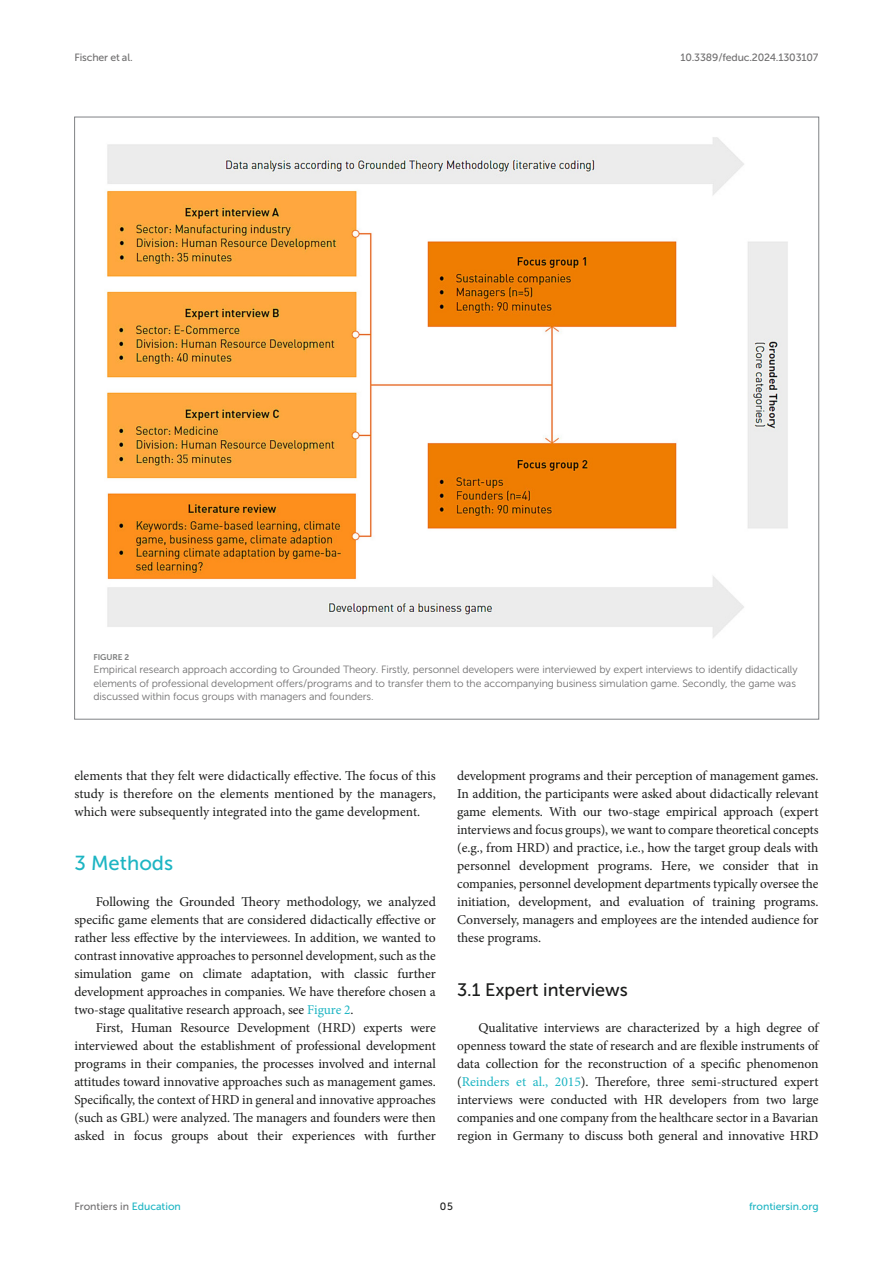
<style>
.page{position:relative;width:893px;height:1263px;background:#fff}
.page>*{position:absolute;margin:0;border:0;box-sizing:border-box;transform-origin:0 0}
.HEAD_1{font:20.25px "Museo Sans 500";color:#1db5c3}
.HEAD_2{font:18px "Museo Sans 500";color:#1b1c1b}
.TEXT{font:13.5px/18px "Minion Pro";letter-spacing:-.005em;color:#1b1c1b;text-align:justify}
.TEXT_FLUSH{font:13.5px/18px "Minion Pro";letter-spacing:-.005em;color:#1b1c1b;text-align:justify}
.FIG_LEG{font:10.5px/13.5px "Museo Sans 300";letter-spacing:-.01em;color:#706f70}
.t1{font:10.5px "Museo Sans 500";letter-spacing:-.015em;color:#706f70}
.t2{font:10.5px "Museo Sans 500";color:#1db5c3}
.t3{font:10.5px "Museo Sans 500";color:#1b1c1b}
.FIG_HD{font:8.25px "Museo Sans 700";letter-spacing:-.01em;color:#7e7f7f}
.s1{color:#1db5c3}
</style>
<div class="page">
<img style="left:107px;top:137px;width:681px;height:501px">
<p class="t1" style="left:74px;top:51px;width:60px">Fischer et al.</p>
<p class="t1" style="left:680px;top:51px;width:139px">10.3389/feduc.2024.1303107</p>
<p class="FIG_HD" style="left:94px;top:652px;width:37px">FIGURE 2</p>
<p class="FIG_LEG" style="left:94px;top:663px;width:705px">Empirical research approach according to Grounded Theory. Firstly, personnel developers were interviewed by expert interviews to identify didactically elements of professional development offers/programs and to transfer them to the accompanying business simulation game. Secondly, the game was discussed within focus groups with managers and founders.</p>
<p class="TEXT" style="left:74px;top:767px;width:363px">elements that they felt were didactically effective. The focus of this study is therefore on the elements mentioned by the managers, which were subsequently integrated into the game development.</p>
<p class="HEAD_1" style="left:74px;top:852px;width:100px">3 Methods</p>
<p class="TEXT_FLUSH" style="left:74px;top:893px;width:363px;text-indent:21px">Following the Grounded Theory methodology, we analyzed specific game elements that are considered didactically effective or rather less effective by the interviewees. In addition, we wanted to contrast innovative approaches to personnel development, such as the simulation game on climate adaptation, with classic further development approaches in companies. We have therefore chosen a two-stage qualitative research approach, see <span class="s1">Figure 2</span>.</p>
<p class="TEXT" style="left:74px;top:1019px;width:363px;text-indent:21px">First, Human Resource Development (HRD) experts were interviewed about the establishment of professional development programs in their companies, the processes involved and internal attitudes toward innovative approaches such as management games.<br>Specifically, the context of HRD in general and innovative approaches (such as GBL) were analyzed. The managers and founders were then asked in focus groups about their experiences with further</p>
<p class="TEXT" style="left:457px;top:767px;width:363px">development programs and their perception of management games.<br>In addition, the participants were asked about didactically relevant game elements. With our two-stage empirical approach (expert interviews and focus groups), we want to compare theoretical concepts (e.g., from HRD) and practice, i.e., how the target group deals with personnel development programs. Here, we consider that in companies, personnel development departments typically oversee the initiation, development, and evaluation of training programs.<br>Conversely, managers and employees are the intended audience for these programs.</p>
<p class="HEAD_2" style="left:457px;top:980px;width:172px">3.1 Expert interviews</p>
<p class="TEXT_FLUSH" style="left:457px;top:1019px;width:363px;text-indent:21px">Qualitative interviews are characterized by a high degree of openness toward the state of research and are flexible instruments of data collection for the reconstruction of a specific phenomenon (<span class="s1">Reinders et al., 2015</span>). Therefore, three semi-structured expert interviews were conducted with HR developers from two large companies and one company from the healthcare sector in a Bavarian region in Germany to discuss both general and innovative HRD</p>
<p class="t1" style="left:74px;top:1200px;width:108px">Frontiers in <span class="s1">Education</span></p>
<p class="t3" style="left:440px;top:1200px;width:14px">05</p>
<p class="t2" style="left:749px;top:1200px;width:71px">frontiersin.org</p>
</div>
